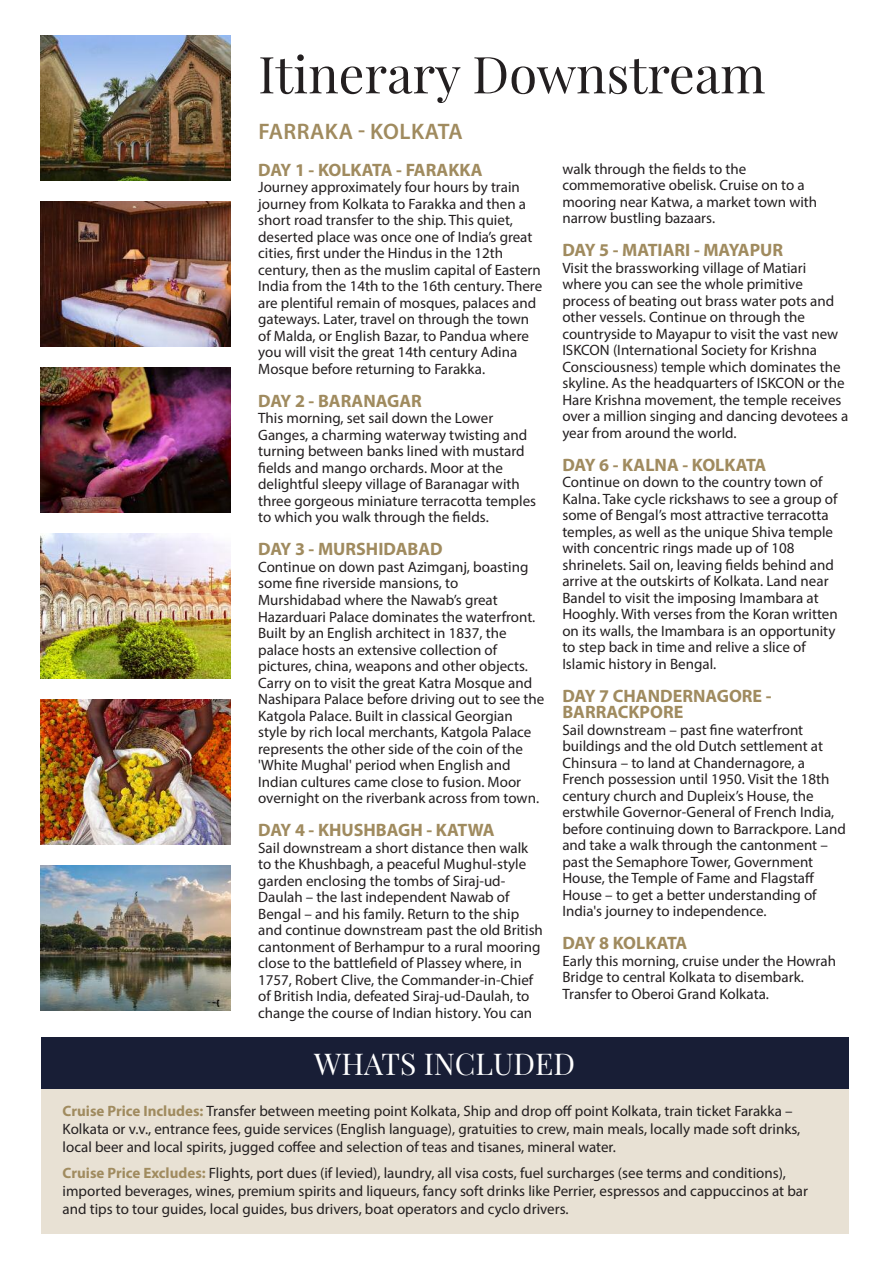
<style>
.page{position:relative;width:893px;height:1263px;background:#fff}
.page>*{position:absolute;margin:0;border:0;box-sizing:border-box;transform-origin:0 0}
.t1{font:51px "Playfair Display";color:#231f20}
.t2{font:30px "Playfair Display";color:#fff}
.t3{font:600 22.5px "Myriad Pro";letter-spacing:.02em;color:#a08b5f}
.t4{font:700 18px/16.5px "Myriad Pro";color:#a08b5f}
.t5{font:700 18px "Myriad Pro";letter-spacing:-.025em;color:#a08b5f}
.t6{font:15px/16.5px "Myriad Pro";color:#231f20}
.s1{font-weight:700;color:#a08b5f}
</style>
<div class="page">
<img style="left:41px;top:35px;width:190px;height:145px">
<img style="left:41px;top:534px;width:190px;height:145px">
<img style="left:41px;top:367px;width:190px;height:146px">
<img style="left:41px;top:201px;width:190px;height:145px">
<img style="left:41px;top:866px;width:190px;height:145px">
<img style="left:41px;top:700px;width:190px;height:145px">
<div style="left:41px;top:1037px;width:808px;height:196px;background:#e8e1d4"></div>
<div style="left:41px;top:1037px;width:808px;height:52px;background:#181e36"></div>
<h1 class="t1" style="left:258px;top:46px;width:509px">Itinerary Downstream</h1>
<h3 class="t3" style="left:258px;top:123px;width:206px">FARRAKA - KOLKATA</h3>
<p class="t4" style="left:258px;top:163px;width:226px">DAY 1 - KOLKATA - FARAKKA</p>
<p class="t6" style="left:258px;top:180px;width:286px">Journey approximately four hours by train journey from Kolkata to Farakka and then a short road transfer to the ship. This quiet, deserted place was once one of India’s great cities, first under the Hindus in the 12th century, then as the muslim capital of Eastern India from the 14th to the 16th century. There are plentiful remain of mosques, palaces and gateways. Later, travel on through the town of Malda, or English Bazar, to Pandua where you will visit the great 14th century Adina Mosque before returning to Farakka.</p>
<p class="t4" style="left:258px;top:394px;width:165px">DAY 2 - BARANAGAR</p>
<p class="t6" style="left:258px;top:411px;width:279px">This morning, set sail down the Lower Ganges, a charming waterway twisting and turning between banks lined with mustard fields and mango orchards. Moor at the delightful sleepy village of Baranagar with three gorgeous miniature terracotta temples to which you walk through the fields.</p>
<p class="t4" style="left:258px;top:543px;width:186px">DAY 3 - MURSHIDABAD</p>
<p class="t6" style="left:258px;top:560px;width:288px">Continue on down past Azimganj, boasting some fine riverside mansions, to Murshidabad where the Nawab’s great Hazarduari Palace dominates the waterfront.<br>Built by an English architect in 1837, the palace hosts an extensive collection of pictures, china, weapons and other objects.<br>Carry on to visit the great Katra Mosque and Nashipara Palace before driving out to see the Katgola Palace. Built in classical Georgian style by rich local merchants, Katgola Palace represents the other side of the coin of the 'White Mughal' period when English and Indian cultures came close to fusion. Moor overnight on the riverbank across from town.</p>
<p class="t4" style="left:258px;top:823px;width:238px">DAY 4 - KHUSHBAGH - KATWA</p>
<p class="t6" style="left:258px;top:840px;width:286px">Sail downstream a short distance then walk to the Khushbagh, a peaceful Mughul-style garden enclosing the tombs of Siraj-ud-Daulah – the last independent Nawab of Bengal – and his family. Return to the ship and continue downstream past the old British cantonment of Berhampur to a rural mooring close to the battlefield of Plassey where, in 1757, Robert Clive, the Commander-in-Chief of British India, defeated Siraj-ud-Daulah, to change the course of Indian history. You can</p>
<p class="t6" style="left:562px;top:162px;width:256px">walk through the fields to the commemorative obelisk. Cruise on to a mooring near Katwa, a market town with narrow bustling bazaars.</p>
<p class="t4" style="left:562px;top:243px;width:222px">DAY 5 - MATIARI - MAYAPUR</p>
<p class="t6" style="left:562px;top:261px;width:287px">Visit the brassworking village of Matiari where you can see the whole primitive process of beating out brass water pots and other vessels. Continue on through the countryside to Mayapur to visit the vast new ISKCON (International Society for Krishna Consciousness) temple which dominates the skyline. As the headquarters of ISKCON or the Hare Krishna movement, the temple receives over a million singing and dancing devotees a year from around the world.</p>
<p class="t4" style="left:562px;top:458px;width:206px">DAY 6 - KALNA - KOLKATA</p>
<p class="t6" style="left:562px;top:475px;width:277px">Continue on down to the country town of Kalna. Take cycle rickshaws to see a group of some of Bengal’s most attractive terracotta temples, as well as the unique Shiva temple with concentric rings made up of 108 shrinelets. Sail on, leaving fields behind and arrive at the outskirts of Kolkata. Land near Bandel to visit the imposing Imambara at Hooghly. With verses from the Koran written on its walls, the Imambara is an opportunity to step back in time and relive a slice of Islamic history in Bengal.</p>
<p class="t4" style="left:562px;top:689px;width:211px">DAY 7 CHANDERNAGORE -<br>BARRACKPORE</p>
<p class="t6" style="left:562px;top:723px;width:285px">Sail downstream – past fine waterfront buildings and the old Dutch settlement at Chinsura – to land at Chandernagore, a French possession until 1950. Visit the 18th century church and Dupleix’s House, the erstwhile Governor-General of French India, before continuing down to Barrackpore. Land and take a walk through the cantonment – past the Semaphore Tower, Government House, the Temple of Fame and Flagstaff House – to get a better understanding of India's journey to independence.</p>
<p class="t5" style="left:562px;top:936px;width:126px">DAY 8 KOLKATA</p>
<p class="t6" style="left:562px;top:954px;width:275px">Early this morning, cruise under the Howrah<br>Bridge to central Kolkata to disembark.<br>Transfer to Oberoi Grand Kolkata.</p>
<h2 class="t2" style="left:314px;top:1047px;width:262px">WHATS INCLUDED</h2>
<p class="t6" style="left:63px;top:1103px;width:739px;line-height:18px"><span class="s1">Cruise Price Includes:</span> Transfer between meeting point Kolkata, Ship and drop off point Kolkata, train ticket Farakka –<br>Kolkata or v.v., entrance fees, guide services (English language), gratuities to crew, main meals, locally made soft drinks, local beer and local spirits, jugged coffee and selection of teas and tisanes, mineral water.</p>
<p class="t6" style="left:63px;top:1165px;width:747px;line-height:18px"><span class="s1">Cruise Price Excludes:</span> Flights, port dues (if levied), laundry, all visa costs, fuel surcharges (see terms and conditions), imported beverages, wines, premium spirits and liqueurs, fancy soft drinks like Perrier, espressos and cappuccinos at bar and tips to tour guides, local guides, bus drivers, boat operators and cyclo drivers.</p>
</div>
